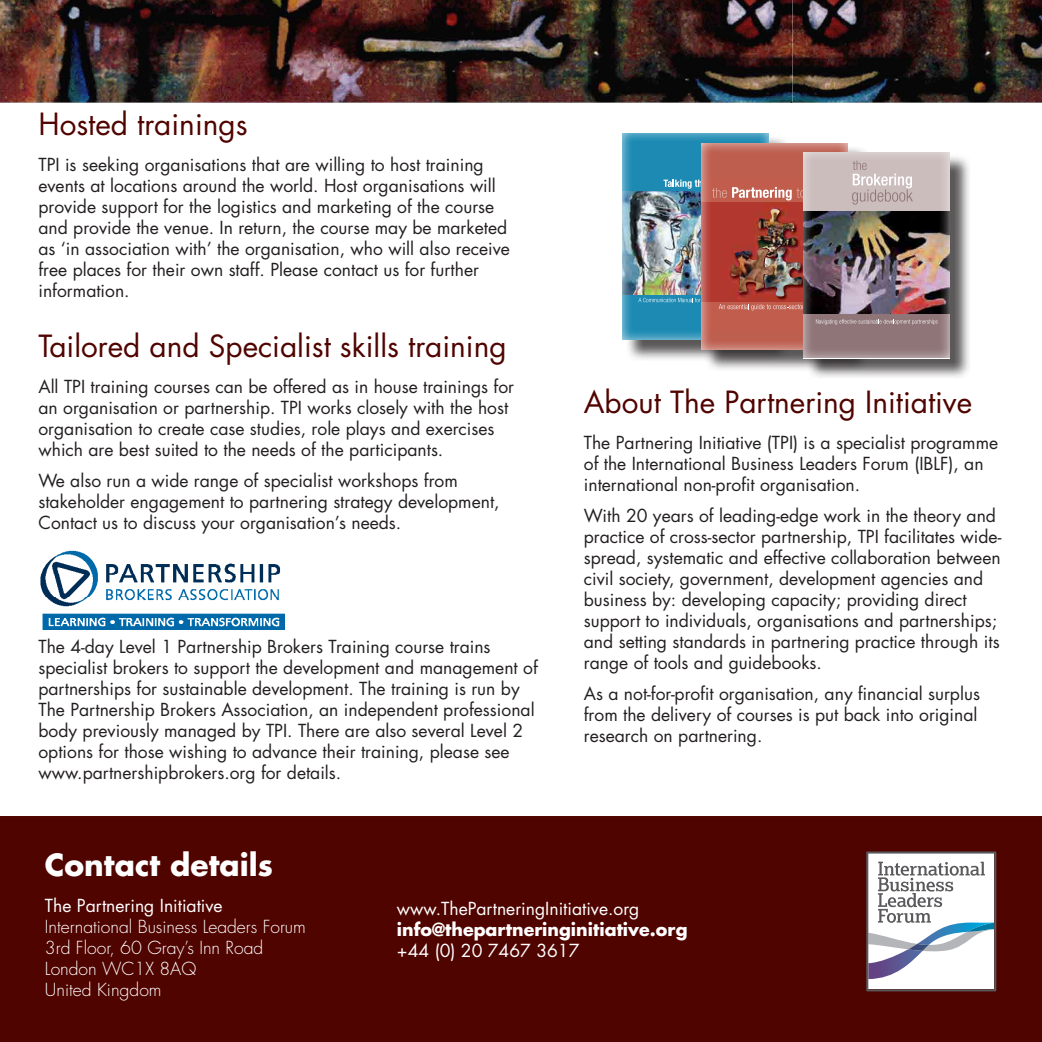
<style>
.page{position:relative;width:1042px;height:1042px;background:#fff}
.page>*{position:absolute;margin:0;border:0;box-sizing:border-box;transform-origin:0 0}
.t1{font:29.75px "Futura Std";color:#500400}
.t2{font:700 29.75px "Futura Std";color:#fff}
.t3{font:17.5px/21px "Futura Std";color:#231f20}
.t4{font:300 17.5px/21px "Futura Std";color:#fff}
.t5{font:17.5px "Futura Std";color:#fff}
.t6{font:700 17.5px "Futura Std";color:#fff}
</style>
<div class="page">
<img style="left:793px;top:0;width:249px;height:102px">
<img style="left:0;top:0;width:793px;height:102px">
<div style="left:0;top:816px;width:1042px;height:226px;background:#500400"></div>
<svg style="left:866px;top:851px;width:130px;height:140px"></svg>
<div style="left:620px;top:130px;width:149px;height:210px;background:#fff;opacity:.75"></div>
<div style="left:704px;top:145px;width:166px;height:227px;background:#231f20;opacity:.75"></div>
<img style="left:623px;top:133px;width:151px;height:225px">
<div style="left:774px;top:122px;width:203px;height:264px;background:#fff;opacity:.75"></div>
<img style="left:40px;top:551px;width:244px;height:79px">
<h1 class="t1" style="left:38px;top:105px;width:211px">Hosted trainings</h1>
<p class="t3" style="left:38px;top:154px;width:473px">TPI is seeking organisations that are willing to host training events at locations around the world. Host organisations will provide support for the logistics and marketing of the course and provide the venue. In return, the course may be marketed as ‘in association with’ the organisation, who will also receive free places for their own staff. Please contact us for further information.</p>
<h1 class="t1" style="left:38px;top:327px;width:470px">Tailored and Specialist skills training</h1>
<p class="t3" style="left:38px;top:376px;width:477px">All TPI training courses can be offered as in house trainings for an organisation or partnership. TPI works closely with the host organisation to create case studies, role plays and exercises which are best suited to the needs of the participants.</p>
<p class="t3" style="left:38px;top:470px;width:463px">We also run a wide range of specialist workshops from stakeholder engagement to partnering strategy development,<br>Contact us to discuss your organisation’s needs.</p>
<p class="t3" style="left:38px;top:636px;width:501px">The 4-day Level 1 Partnership Brokers Training course trains specialist brokers to support the development and management of partnerships for sustainable development. The training is run by The Partnership Brokers Association, an independent professional body previously managed by TPI. There are also several Level 2 options for those wishing to advance their training, please see www.partnershipbrokers.org for details.</p>
<h1 class="t1" style="left:584px;top:383px;width:390px">About The Partnering Initiative</h1>
<p class="t3" style="left:584px;top:433px;width:416px">The Partnering Initiative (TPI) is a specialist programme of the International Business Leaders Forum (IBLF), an international non-profit organisation.</p>
<p class="t3" style="left:584px;top:505px;width:419px">With 20 years of leading-edge work in the theory and practice of cross-sector partnership, TPI facilitates wide&shy;spread, systematic and effective collaboration between civil society, government, development agencies and business by: developing capacity; providing direct support to individuals, organisations and partnerships; and setting standards in partnering practice through its range of tools and guidebooks.</p>
<p class="t3" style="left:584px;top:683px;width:398px">As a not-for-profit organisation, any financial surplus from the delivery of courses is put back into original research on partnering.</p>
<h1 class="t2" style="left:45px;top:845px;width:229px">Contact details</h1>
<p class="t5" style="left:45px;top:894px;width:179px">The Partnering Initiative</p>
<p class="t4" style="left:45px;top:916px;width:262px">International Business Leaders Forum<br>3rd Floor, 60 Gray’s Inn Road<br>London WC1X 8AQ<br>United Kingdom</p>
<p class="t5" style="left:397px;top:897px;width:244px">www.ThePartneringInitiative.org</p>
<p class="t6" style="left:397px;top:918px;width:292px">info@thepartneringinitiative.org</p>
<p class="t5" style="left:397px;top:939px;width:184px">+44 (0) 20 7467 3617</p>
</div>
